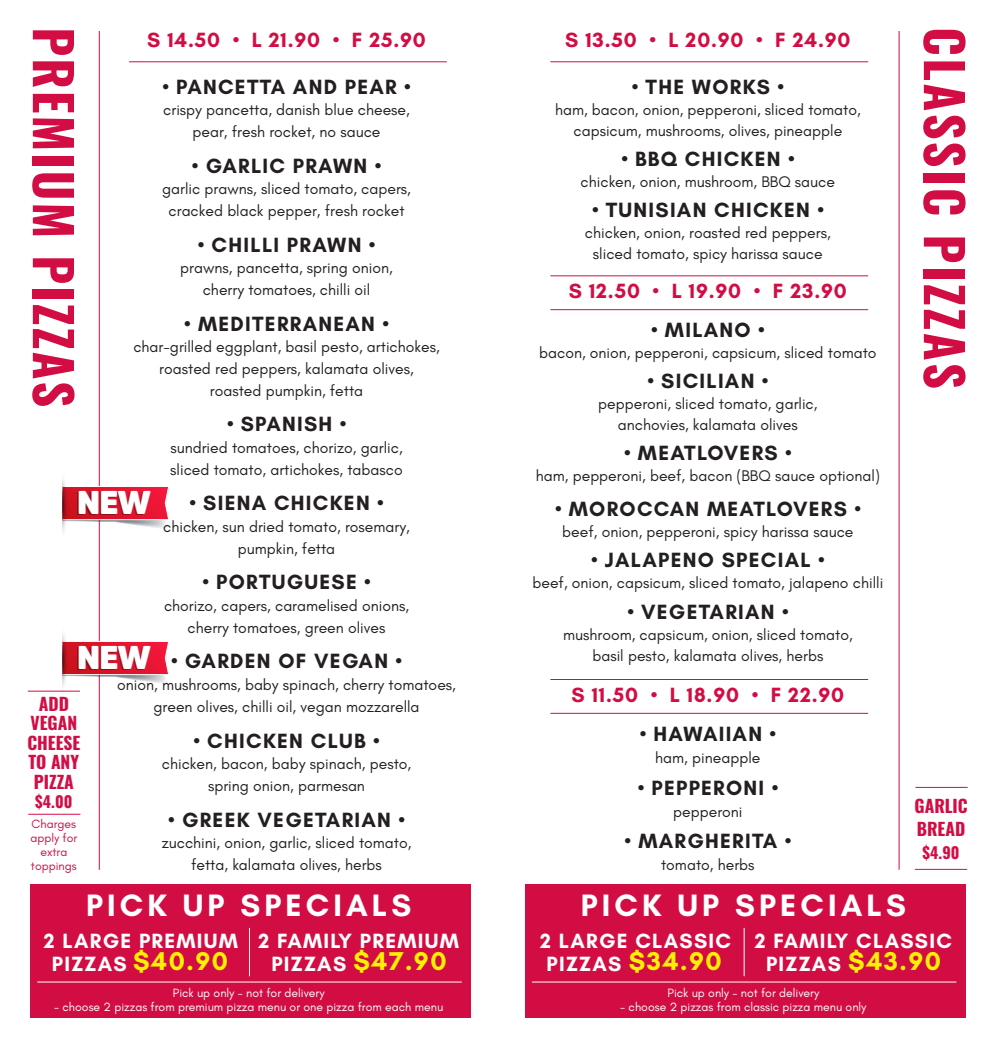
<style>
.page{position:relative;width:993px;height:1042px;background:#fff}
.page>*{position:absolute;margin:0;border:0;box-sizing:border-box;transform-origin:0 0}
.t1{font:700 50.75px "Oswald";letter-spacing:.04em;color:#d20d44}
.t2{font:900 32.55px "Amsi Pro";letter-spacing:-.025em;color:#fff}
.t3{font:700 31.5px "Glacial Indifference";letter-spacing:.13em;color:#fff}
.t4{font:700 26.25px "Glacial Indifference";letter-spacing:.06em;color:#fff101}
.Menu_Head{font:700 21px "Glacial Indifference";letter-spacing:.06em;color:#231f20}
.t5{font:700 21px "Glacial Indifference";letter-spacing:.04em;color:#d20d44}
.t6{font:700 21px "Glacial Indifference";letter-spacing:.06em;color:#fff}
.t7{font:700 17.5px/19.4px "Oswald";color:#d20d44;text-align:center}
.Menu_body{font:15.75px/21.7px "Glacial Indifference";color:#231f20;text-align:center}
.t8{font:700 15.75px "Oswald";color:#d20d44}
.t9{font:12.25px "Glacial Indifference";color:#fff}
.t10{font:12.25px "Glacial Indifference";color:#d20d44}
</style>
<div class="page">
<hr style="left:99px;top:31px;width:1px;height:839px;background:#d20d44">
<hr style="left:898px;top:31px;width:1px;height:839px;background:#d20d44">
<hr style="left:129px;top:61px;width:317px;height:1px;background:#d20d44">
<hr style="left:550px;top:61px;width:317px;height:1px;background:#d20d44">
<hr style="left:28px;top:691px;width:52px;height:1px;background:#d20d44">
<hr style="left:915px;top:787px;width:52px;height:1px;background:#d20d44">
<hr style="left:914px;top:869px;width:52px;height:1px;background:#d20d44">
<hr style="left:28px;top:814px;width:52px;height:1px;background:#d20d44">
<div style="left:30px;top:884px;width:441px;height:134px;background:#d20d44"></div>
<hr style="left:37px;top:981px;width:424px;height:1px;background:#fff">
<hr style="left:249px;top:928px;width:1px;height:48px;background:#fff">
<div style="left:524px;top:884px;width:441px;height:134px;background:#d20d44"></div>
<hr style="left:531px;top:981px;width:425px;height:1px;background:#fff">
<hr style="left:743px;top:928px;width:1px;height:48px;background:#fff">
<hr style="left:550px;top:309px;width:317px;height:1px;background:#d20d44">
<hr style="left:550px;top:275px;width:317px;height:1px;background:#d20d44">
<hr style="left:550px;top:713px;width:317px;height:1px;background:#d20d44">
<hr style="left:550px;top:679px;width:317px;height:1px;background:#d20d44">
<svg style="left:74px;top:485px;width:95px;height:45px"></svg>
<svg style="left:62px;top:479px;width:12px;height:53px"></svg>
<svg style="left:74px;top:640px;width:95px;height:45px"></svg>
<svg style="left:62px;top:633px;width:12px;height:59px"></svg>
<p class="t1" style="left:80px;top:27px;width:381px;rotate:90deg">PREMIUM PIZZAS</p>
<p class="t1" style="left:970px;top:27px;width:363px;rotate:90deg">CLASSIC PIZZAS</p>
<p class="t5" style="left:147px;top:27px;width:280px">S 14.50 • L 21.90 • F 25.90</p>
<p class="t5" style="left:565px;top:27px;width:287px">S 13.50 • L 20.90 • F 24.90</p>
<p class="Menu_Head" style="left:163px;top:73px;width:249px">• PANCETTA AND PEAR •</p>
<p class="Menu_body" style="left:163px;top:99px;width:248px">crispy pancetta, danish blue cheese, pear, fresh rocket, no sauce</p>
<p class="Menu_Head" style="left:192px;top:153px;width:190px">• GARLIC PRAWN •</p>
<p class="Menu_body" style="left:162px;top:178px;width:250px">garlic prawns, sliced tomato, capers, cracked black pepper, fresh rocket</p>
<p class="Menu_Head" style="left:198px;top:232px;width:178px">• CHILLI PRAWN •</p>
<p class="Menu_body" style="left:180px;top:257px;width:214px">prawns, pancetta, spring onion, cherry tomatoes, chilli oil</p>
<p class="Menu_Head" style="left:184px;top:311px;width:205px">• MEDITERRANEAN •</p>
<p class="Menu_body" style="left:133px;top:336px;width:308px">char-grilled eggplant, basil pesto, artichokes, roasted red peppers, kalamata olives, roasted pumpkin, fetta</p>
<p class="Menu_Head" style="left:227px;top:411px;width:120px">• SPANISH •</p>
<p class="Menu_body" style="left:170px;top:437px;width:234px;text-align:left">sundried tomatoes, chorizo, garlic, sliced tomato, artichokes, tabasco</p>
<p class="Menu_Head" style="left:190px;top:490px;width:195px">• SIENA CHICKEN •</p>
<p class="Menu_body" style="left:163px;top:516px;width:248px">chicken, sun dried tomato, rosemary, pumpkin, fetta</p>
<p class="Menu_Head" style="left:203px;top:569px;width:169px">• PORTUGUESE •</p>
<p class="Menu_body" style="left:164px;top:595px;width:246px">chorizo, capers, caramelised onions, cherry tomatoes, green olives</p>
<p class="Menu_Head" style="left:171px;top:648px;width:231px">• GARDEN OF VEGAN •</p>
<p class="Menu_body" style="left:117px;top:674px;width:340px">onion, mushrooms, baby spinach, cherry tomatoes, green olives, chilli oil, vegan mozzarella</p>
<p class="Menu_Head" style="left:194px;top:727px;width:187px">• CHICKEN CLUB •</p>
<p class="Menu_body" style="left:162px;top:753px;width:251px">chicken, bacon, baby spinach, pesto, spring onion, parmesan</p>
<p class="Menu_Head" style="left:168px;top:806px;width:237px">• GREEK VEGETARIAN •</p>
<p class="Menu_body" style="left:162px;top:832px;width:251px">zucchini, onion, garlic, sliced tomato, fetta, kalamata olives, herbs</p>
<p class="Menu_Head" style="left:632px;top:73px;width:153px">• THE WORKS •</p>
<p class="Menu_body" style="left:555px;top:99px;width:307px;line-height:21px">ham, bacon, onion, pepperoni, sliced tomato, capsicum, mushrooms, olives, pineapple</p>
<p class="Menu_Head" style="left:621px;top:146px;width:174px">• BBQ CHICKEN •</p>
<p class="Menu_body" style="left:580px;top:171px;width:256px">chicken, onion, mushroom, BBQ sauce</p>
<p class="Menu_Head" style="left:592px;top:197px;width:232px">• TUNISIAN CHICKEN •</p>
<p class="Menu_body" style="left:584px;top:222px;width:247px;line-height:21px">chicken, onion, roasted red peppers, sliced tomato, spicy harissa sauce</p>
<p class="t5" style="left:568px;top:278px;width:279px">S 12.50 • L 19.90 • F 23.90</p>
<p class="Menu_Head" style="left:651px;top:317px;width:114px">• MILANO •</p>
<p class="Menu_body" style="left:539px;top:342px;width:339px">bacon, onion, pepperoni, capsicum, sliced tomato</p>
<p class="Menu_Head" style="left:647px;top:368px;width:122px">• SICILIAN •</p>
<p class="Menu_body" style="left:598px;top:393px;width:221px;line-height:21px">pepperoni, sliced tomato, garlic, anchovies, kalamata olives</p>
<p class="Menu_Head" style="left:624px;top:440px;width:168px">• MEATLOVERS •</p>
<p class="Menu_body" style="left:535px;top:465px;width:345px">ham, pepperoni, beef, bacon (BBQ sauce optional)</p>
<p class="Menu_Head" style="left:555px;top:496px;width:306px">• MOROCCAN MEATLOVERS •</p>
<p class="Menu_body" style="left:562px;top:521px;width:293px">beef, onion, pepperoni, spicy harissa sauce</p>
<p class="Menu_Head" style="left:591px;top:547px;width:234px">• JALAPENO SPECIAL •</p>
<p class="Menu_body" style="left:532px;top:572px;width:352px">beef, onion, capsicum, sliced tomato, jalapeno chilli</p>
<p class="Menu_Head" style="left:627px;top:598px;width:162px">• VEGETARIAN •</p>
<p class="Menu_body" style="left:563px;top:624px;width:291px;line-height:21px">mushroom, capsicum, onion, sliced tomato, basil pesto, kalamata olives, herbs</p>
<p class="t2" style="left:77px;top:480px;width:76px">NEW</p>
<p class="t2" style="left:77px;top:635px;width:76px">NEW</p>
<p class="t5" style="left:571px;top:681px;width:274px">S 11.50 • L 18.90 • F 22.90</p>
<p class="t7" style="left:27px;top:695px;width:54px">ADD<br>VEGAN<br>CHEESE<br>TO ANY<br>PIZZA</p>
<p class="t8" style="left:35px;top:793px;width:39px">$4.00</p>
<p class="t7" style="left:914px;top:797px;width:55px">GARLIC</p>
<p class="t7" style="left:916px;top:820px;width:50px">BREAD</p>
<p class="t8" style="left:922px;top:844px;width:38px">$4.90</p>
<p class="Menu_Head" style="left:640px;top:721px;width:137px">• HAWAIIAN •</p>
<p class="Menu_body" style="left:655px;top:747px;width:107px">ham, pineapple</p>
<p class="Menu_Head" style="left:637px;top:774px;width:141px">• PEPPERONI •</p>
<p class="Menu_body" style="left:673px;top:801px;width:71px">pepperoni</p>
<p class="Menu_Head" style="left:624px;top:827px;width:167px">• MARGHERITA •</p>
<p class="Menu_body" style="left:661px;top:854px;width:95px">tomato, herbs</p>
<p class="t10" style="left:32px;top:817px;width:46px">Charges</p>
<p class="t10" style="left:30px;top:831px;width:48px">apply for</p>
<p class="t10" style="left:40px;top:845px;width:28px">extra</p>
<p class="t10" style="left:31px;top:859px;width:47px">toppings</p>
<p class="t3" style="left:86px;top:885px;width:326px">PICK UP SPECIALS</p>
<p class="t6" style="left:44px;top:927px;width:195px">2 LARGE PREMIUM</p>
<p class="t6" style="left:258px;top:927px;width:202px">2 FAMILY PREMIUM</p>
<p class="t6" style="left:52px;top:950px;width:76px">PIZZAS</p>
<p class="t4" style="left:133px;top:945px;width:96px">$40.90</p>
<p class="t6" style="left:271px;top:950px;width:76px">PIZZAS</p>
<p class="t4" style="left:353px;top:945px;width:95px">$47.90</p>
<p class="t9" style="left:173px;top:985px;width:153px">Pick up only - not for delivery</p>
<p class="t9" style="left:54px;top:999px;width:390px">- choose 2 pizzas from premium pizza menu or one pizza from each menu</p>
<p class="t3" style="left:580px;top:885px;width:326px">PICK UP SPECIALS</p>
<p class="t6" style="left:540px;top:927px;width:192px">2 LARGE CLASSIC</p>
<p class="t6" style="left:754px;top:927px;width:199px">2 FAMILY CLASSIC</p>
<p class="t6" style="left:546px;top:950px;width:76px">PIZZAS</p>
<p class="t4" style="left:628px;top:945px;width:94px">$34.90</p>
<p class="t6" style="left:765px;top:950px;width:76px">PIZZAS</p>
<p class="t4" style="left:848px;top:945px;width:94px">$43.90</p>
<p class="t9" style="left:667px;top:985px;width:153px">Pick up only - not for delivery</p>
<p class="t9" style="left:620px;top:999px;width:248px">- choose 2 pizzas from classic pizza menu only</p>
</div>
